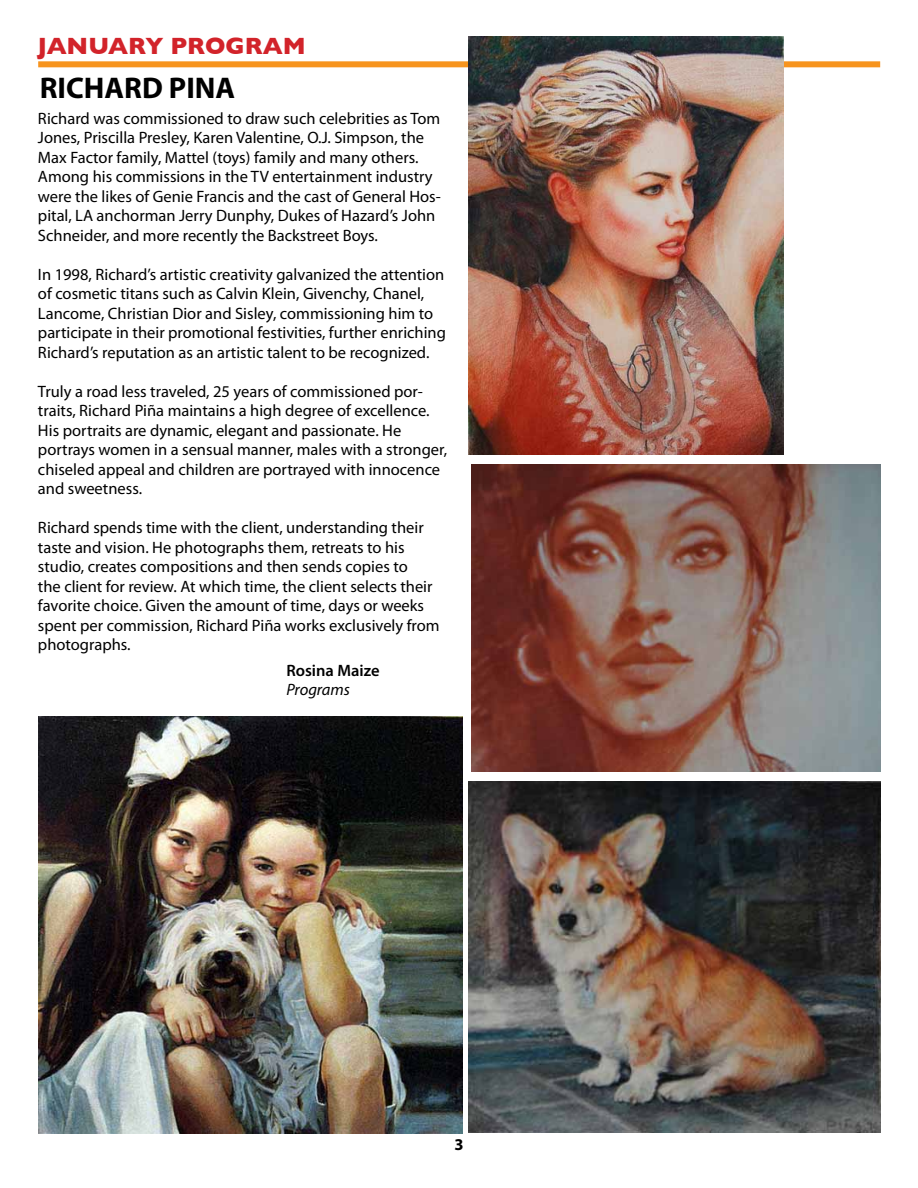
<style>
.page{position:relative;width:918px;height:1188px;background:#fff}
.page>*{position:absolute;margin:0;border:0;box-sizing:border-box;transform-origin:0 0}
.t1{font:700 30px "Myriad Pro";color:#000}
.t2{font:700 24px "Gill Sans";color:#d2232a}
.t3{font:16.5px/19.5px "Myriad Pro";color:#000}
.t4{font:600 16.5px "Myriad Pro";color:#000}
.t5{font:italic 16.5px "Myriad Pro";color:#000}
.t6{font:700 16.5px "Myriad Pro";color:#000}
</style>
<div class="page">
<div style="left:38px;top:61px;width:842px;height:6px;background:#f7941e"></div>
<img style="left:472px;top:465px;width:408px;height:306px">
<img style="left:468px;top:36px;width:315px;height:418px">
<img style="left:38px;top:717px;width:424px;height:416px">
<img style="left:468px;top:781px;width:412px;height:351px">
<h2 class="t2" style="left:38px;top:32px;width:270px">JANUARY PROGRAM</h2>
<h1 class="t1" style="left:40px;top:68px;width:197px">RICHARD PINA</h1>
<p class="t3" style="left:38px;top:108px;width:404px">Richard was commissioned to draw such celebrities as Tom Jones, Priscilla Presley, Karen Valentine, O.J. Simpson, the Max Factor family, Mattel (toys) family and many others.<br>Among his commissions in the TV entertainment industry were the likes of Genie Francis and the cast of General Hos&shy;pital, LA anchorman Jerry Dunphy, Dukes of Hazard’s John Schneider, and more recently the Backstreet Boys.</p>
<p class="t3" style="left:38px;top:264px;width:410px">In 1998, Richard’s artistic creativity galvanized the attention of cosmetic titans such as Calvin Klein, Givenchy, Chanel, Lancome, Christian Dior and Sisley, commissioning him to participate in their promotional festivities, further enriching Richard’s reputation as an artistic talent to be recognized.</p>
<p class="t3" style="left:38px;top:381px;width:411px">Truly a road less traveled, 25 years of commissioned por&shy;traits, Richard Piña maintains a high degree of excellence.<br>His portraits are dynamic, elegant and passionate. He portrays women in a sensual manner, males with a stronger, chiseled appeal and children are portrayed with innocence and sweetness.</p>
<p class="t3" style="left:38px;top:518px;width:403px">Richard spends time with the client, understanding their taste and vision. He photographs them, retreats to his studio, creates compositions and then sends copies to<br>the client for review. At which time, the client selects their favorite choice. Given the amount of time, days or weeks spent per commission, Richard Piña works exclusively from photographs.</p>
<p class="t4" style="left:286px;top:660px;width:95px">Rosina Maize</p>
<p class="t5" style="left:286px;top:679px;width:65px">Programs</p>
<p class="t6" style="left:454px;top:1134px;width:11px">3</p>
</div>
